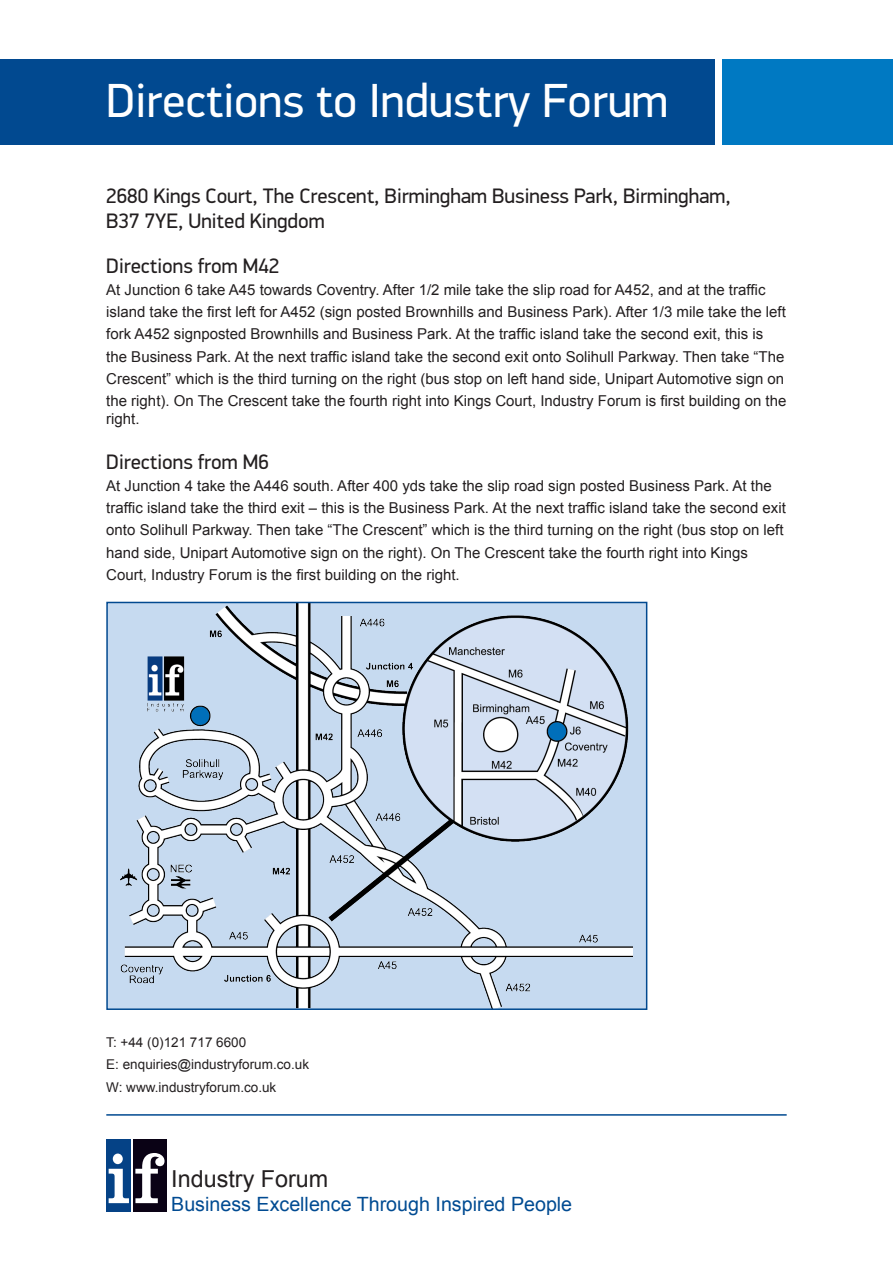
<style>
.page{position:relative;width:893px;height:1263px;background:#fff}
.page>*{position:absolute;margin:0;border:0;box-sizing:border-box;transform-origin:0 0}
.t1{font:48px "PF Din Display Pro";color:#fff}
.t2{font:23.4px "Arial";color:#231f20}
.t3{font:21px/25.2px "PF Din Display Pro";color:#231f20}
.t4{font:19.65px "Arial";color:#014b92}
.t5{font:15px/18px "Arial";color:#231f20}
.t6{font:13.5px "Arial";color:#231f20}
</style>
<div class="page">
<div style="left:0;top:60px;width:714px;height:85px;background:#014990"></div>
<div style="left:723px;top:60px;width:170px;height:85px;background:#0079c2"></div>
<div style="left:133px;top:1140px;width:33px;height:72px;background:#0a0215"></div>
<div style="left:106px;top:1140px;width:25px;height:72px;background:#054286"></div>
<svg style="left:109px;top:1153px;width:20px;height:50px"></svg>
<svg style="left:135px;top:1153px;width:30px;height:50px"></svg>
<hr style="left:106px;top:1114px;width:681px;height:2px;background:#014990">
<div style="left:107px;top:602px;width:540px;height:407px;background:#c6daf0"></div>
<img style="left:121px;top:605px;width:512px;height:402px">
<div style="left:106px;top:602px;width:541px;height:408px;border:2px solid #014990"></div>
<p class="t1" style="left:106px;top:72px;width:563px">Directions to Industry Forum</p>
<p class="t3" style="left:106px;top:183px;width:626px">2680 Kings Court, The Crescent, Birmingham Business Park, Birmingham,<br>B37 7YE, United Kingdom</p>
<p class="t3" style="left:106px;top:253px;width:175px">Directions from M42</p>
<p class="t5" style="left:106px;top:281px;width:661px">At Junction 6 take A45 towards Coventry. After 1/2 mile take the slip road for A452, and at the traffic</p>
<p class="t5" style="left:106px;top:303px;width:681px">island take the first left for A452 (sign posted Brownhills and Business Park). After 1/3 mile take the left</p>
<p class="t5" style="left:106px;top:325px;width:659px">fork A452 signposted Brownhills and Business Park. At the traffic island take the second exit, this is</p>
<p class="t5" style="left:106px;top:347px;width:680px">the Business Park. At the next traffic island take the second exit onto Solihull Parkway. Then take “The</p>
<p class="t5" style="left:106px;top:370px;width:679px">Crescent” which is the third turning on the right (bus stop on left hand side, Unipart Automotive sign on</p>
<p class="t5" style="left:106px;top:392px;width:682px">the right). On The Crescent take the fourth right into Kings Court, Industry Forum is first building on the right.</p>
<p class="t3" style="left:106px;top:449px;width:164px">Directions from M6</p>
<p class="t5" style="left:106px;top:477px;width:667px">At Junction 4 take the A446 south. After 400 yds take the slip road sign posted Business Park. At the</p>
<p class="t5" style="left:106px;top:499px;width:681px">traffic island take the third exit – this is the Business Park. At the next traffic island take the second exit</p>
<p class="t5" style="left:106px;top:521px;width:679px">onto Solihull Parkway. Then take “The Crescent” which is the third turning on the right (bus stop on left</p>
<p class="t5" style="left:106px;top:543px;width:643px">hand side, Unipart Automotive sign on the right). On The Crescent take the fourth right into Kings</p>
<p class="t5" style="left:106px;top:566px;width:355px">Court, Industry Forum is the first building on the right.</p>
<p class="t6" style="left:106px;top:1034px;width:141px">T: +44 (0)121 717 6600</p>
<p class="t6" style="left:106px;top:1056px;width:204px">E: enquiries@industryforum.co.uk</p>
<p class="t6" style="left:106px;top:1078px;width:172px">W: www.industryforum.co.uk</p>
<p class="t2" style="left:171px;top:1164px;width:159px">Industry Forum</p>
<p class="t4" style="left:171px;top:1191px;width:402px">Business Excellence Through Inspired People</p>
</div>
